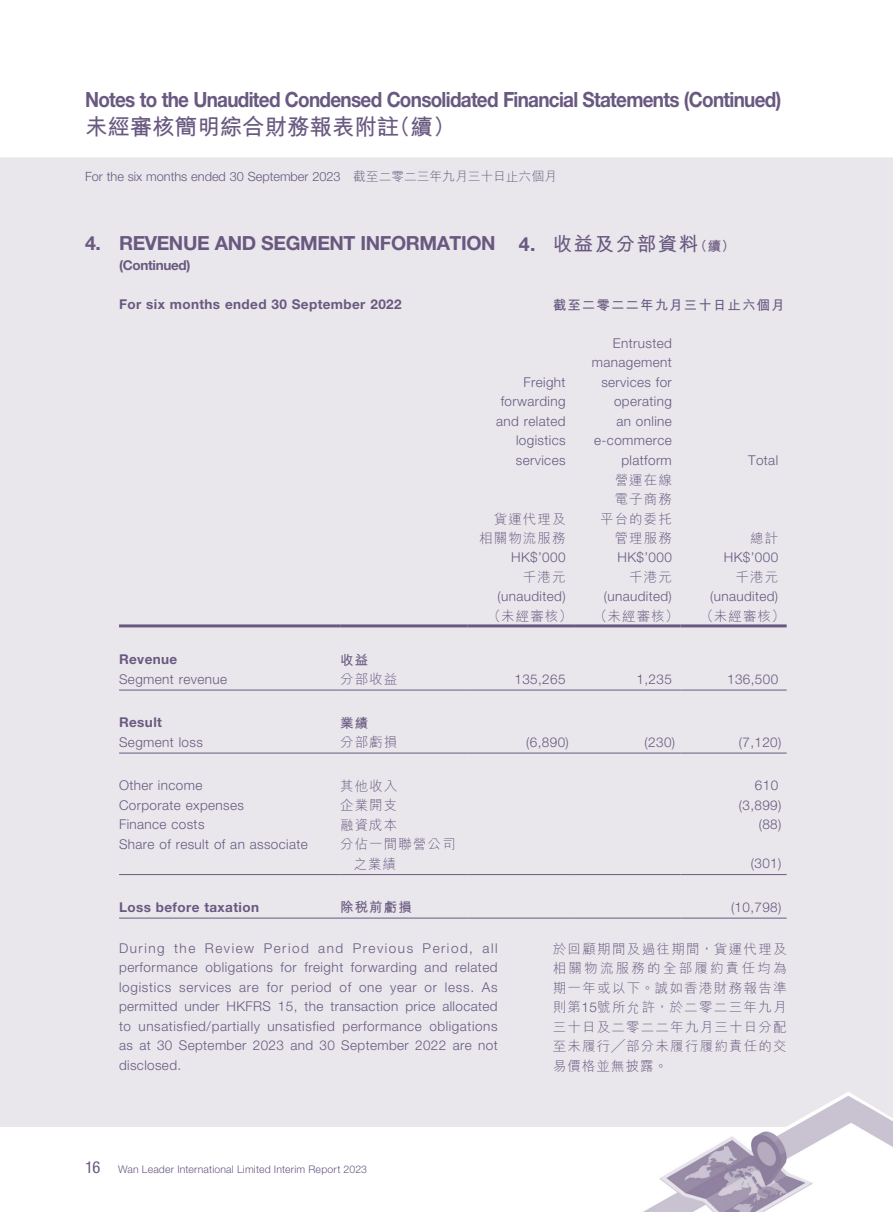
<style>
.page{position:relative;width:893px;height:1212px;background:#fff}
.page>*{position:absolute;margin:0;border:0;box-sizing:border-box;transform-origin:0 0}
.t1{font:700 22.5px "M Hei HK";color:#695980}
.t2{font:700 21px "Helvetica Neue LT Std";letter-spacing:-.035em;color:#695980;scale:.9 1}
.t3{font:700 19.5px "Helvetica Neue LT Std";letter-spacing:-.02em;color:#695980}
.t4{font:700 19.5px "M Hei HK";letter-spacing:.08em;color:#695980}
.t5{font:300 13.5px/19.5px "Helvetica Neue LT Std";letter-spacing:.03em;color:#695980;text-align:right}
.t6{font:300 13.5px/19.5px "M Hei HK";letter-spacing:.08em;color:#695980;text-align:right}
.t7{font:700 13.5px "Helvetica Neue LT Std";letter-spacing:.03em;color:#695980}
.t8{font:700 13.5px "M Hei HK";letter-spacing:.08em;color:#695980}
.t9{font:700 13.5px "Helvetica Neue LT Std";letter-spacing:-.02em;color:#695980}
.t10{font:300 12.75px "Helvetica Neue LT Std";color:#695980}
.t11{font:300 10.5px "Helvetica Neue LT Std";letter-spacing:.015em;color:#695980}
.s1{font-family:"M Hei HK"}
.s2{font-family:"Helvetica Neue LT Std"}
.s3{font-size:13.5px}
.s4{font-weight:400;font-stretch:condensed;font-size:16.5px}
</style>
<div class="page">
<img style="left:643px;top:1127px;width:250px;height:85px">
<div style="left:0;top:157px;width:893px;height:970px;background:#e9e7ec"></div>
<hr style="left:119px;top:624px;width:221px;height:3px;background:#695980">
<hr style="left:340px;top:624px;width:128px;height:3px;background:#695980">
<hr style="left:468px;top:624px;width:106px;height:3px;background:#695980">
<hr style="left:574px;top:624px;width:106px;height:3px;background:#695980">
<hr style="left:680px;top:624px;width:107px;height:3px;background:#695980">
<hr style="left:119px;top:690px;width:221px;height:1px;background:#695980">
<hr style="left:340px;top:690px;width:128px;height:1px;background:#695980">
<hr style="left:468px;top:690px;width:106px;height:1px;background:#695980">
<hr style="left:574px;top:690px;width:106px;height:1px;background:#695980">
<hr style="left:680px;top:690px;width:107px;height:1px;background:#695980">
<hr style="left:119px;top:753px;width:221px;height:1px;background:#695980">
<hr style="left:340px;top:753px;width:128px;height:1px;background:#695980">
<hr style="left:468px;top:753px;width:106px;height:1px;background:#695980">
<hr style="left:574px;top:753px;width:106px;height:1px;background:#695980">
<hr style="left:680px;top:753px;width:107px;height:1px;background:#695980">
<hr style="left:119px;top:874px;width:221px;height:1px;background:#695980">
<hr style="left:340px;top:874px;width:128px;height:1px;background:#695980">
<hr style="left:468px;top:874px;width:106px;height:1px;background:#695980">
<hr style="left:574px;top:874px;width:106px;height:1px;background:#695980">
<hr style="left:680px;top:874px;width:107px;height:1px;background:#695980">
<hr style="left:119px;top:918px;width:221px;height:1px;background:#695980">
<hr style="left:340px;top:918px;width:128px;height:1px;background:#695980">
<hr style="left:468px;top:918px;width:106px;height:1px;background:#695980">
<hr style="left:574px;top:918px;width:106px;height:1px;background:#695980">
<hr style="left:680px;top:918px;width:107px;height:1px;background:#695980">
<h2 class="t2" style="left:85px;top:86px;width:775px">Notes to the Unaudited Condensed Consolidated Financial Statements (Continued)</h2>
<h1 class="t1" style="left:85px;top:111px;width:372px">未經審核簡明綜合財務報表附註（續）</h1>
<p class="t10" style="left:85px;top:169px;width:473px">For the six months ended 30 September 2023 <span class="s1">截至二零二三年九月三十日止六個月</span></p>
<h3 class="t3" style="left:85px;top:231px;width:412px">4. REVENUE AND SEGMENT INFORMATION</h3>
<p class="t9" style="left:119px;top:256px;width:73px">(Continued)</p>
<p class="t7" style="left:119px;top:295px;width:284px">For six months ended 30 September 2022</p>
<h3 class="t4" style="left:519px;top:230px;width:218px"><span class="s2">4.</span> 收益及分部資料<span class="s3">（續）</span></h3>
<p class="t8" style="left:553px;top:295px;width:233px">截至二零二二年九月三十日止六個月</p>
<p class="t5" style="left:496px;top:372px;width:71px">Freight forwarding and related logistics services</p>
<p class="t6" style="left:479px;top:509px;width:88px">貨運代理及相關物流服務</p>
<p class="t5" style="left:592px;top:333px;width:81px">Entrusted management services for operating<br>an online e-commerce platform</p>
<p class="t6" style="left:600px;top:470px;width:73px">營運在線電子商務平台的委托管理服務</p>
<p class="t5" style="left:748px;top:450px;width:32px">Total</p>
<p class="t6" style="left:750px;top:528px;width:30px">總計</p>
<p class="t5" style="left:511px;top:547px;width:56px">HK$’000</p>
<p class="t5" style="left:618px;top:547px;width:56px">HK$’000</p>
<p class="t5" style="left:724px;top:547px;width:56px">HK$’000</p>
<p class="t6" style="left:523px;top:567px;width:44px">千港元</p>
<p class="t6" style="left:629px;top:567px;width:44px">千港元</p>
<p class="t6" style="left:736px;top:567px;width:44px">千港元</p>
<p class="t5" style="left:498px;top:586px;width:70px">(unaudited)</p>
<p class="t5" style="left:604px;top:586px;width:70px">(unaudited)</p>
<p class="t5" style="left:710px;top:586px;width:70px">(unaudited)</p>
<p class="t6" style="left:487px;top:606px;width:86px">（未經審核）</p>
<p class="t6" style="left:594px;top:606px;width:86px">（未經審核）</p>
<p class="t6" style="left:700px;top:606px;width:86px">（未經審核）</p>
<p class="t7" style="left:119px;top:651px;width:60px">Revenue</p>
<p class="t8" style="left:340px;top:650px;width:30px">收益</p>
<p class="t5" style="left:119px;top:669px;width:109px">Segment revenue</p>
<p class="t6" style="left:340px;top:669px;width:59px">分部收益</p>
<p class="t5" style="left:514px;top:669px;width:53px">135,265</p>
<p class="t5" style="left:637px;top:669px;width:37px">1,235</p>
<p class="t5" style="left:727px;top:669px;width:53px">136,500</p>
<p class="t7" style="left:119px;top:714px;width:44px">Result</p>
<p class="t8" style="left:340px;top:713px;width:30px">業績</p>
<p class="t5" style="left:119px;top:732px;width:85px">Segment loss</p>
<p class="t6" style="left:340px;top:732px;width:59px">分部虧損</p>
<p class="t5" style="left:526px;top:732px;width:44px">(6,890)</p>
<p class="t5" style="left:645px;top:732px;width:32px">(230)</p>
<p class="t5" style="left:739px;top:732px;width:44px">(7,120)</p>
<p class="t5" style="left:119px;top:775px;width:85px">Other income</p>
<p class="t6" style="left:340px;top:776px;width:59px">其他收入</p>
<p class="t5" style="left:755px;top:775px;width:25px">610</p>
<p class="t5" style="left:119px;top:795px;width:126px">Corporate expenses</p>
<p class="t6" style="left:340px;top:795px;width:59px">企業開支</p>
<p class="t5" style="left:739px;top:795px;width:44px">(3,899)</p>
<p class="t5" style="left:119px;top:814px;width:87px">Finance costs</p>
<p class="t6" style="left:340px;top:815px;width:59px">融資成本</p>
<p class="t5" style="left:759px;top:814px;width:24px">(88)</p>
<p class="t5" style="left:119px;top:834px;width:190px">Share of result of an associate</p>
<p class="t6" style="left:354px;top:834px;width:103px;text-align:left;text-indent:-14px">分佔一間聯營公司之業績</p>
<p class="t5" style="left:751px;top:853px;width:32px">(301)</p>
<p class="t7" style="left:119px;top:898px;width:141px">Loss before taxation</p>
<p class="t8" style="left:340px;top:897px;width:73px">除稅前虧損</p>
<p class="t5" style="left:731px;top:897px;width:52px">(10,798)</p>
<p class="t5" style="left:119px;top:938px;width:380px;text-align:justify">During the Review Period and Previous Period, all performance obligations for freight forwarding and related logistics services are for period of one year or less. As permitted under HKFRS 15, the transaction price allocated to unsatisfied/partially unsatisfied performance obligations as at 30 September 2023 and 30 September 2022 are not disclosed.</p>
<p class="t6" style="left:553px;top:938px;width:235px;text-align:justify">於回顧期間及過往期間，貨運代理及相關物流服務的全部履約責任均為期一年或以下。誠如香港財務報告準則第<span class="s2">15</span>號所允許，於二零二三年九月三十日及二零二二年九月三十日分配至未履行╱部分未履行履約責任的交易價格並無披露。</p>
<p class="t11" style="left:85px;top:1162px;width:283px"><span class="s4">16</span> Wan Leader International Limited Interim Report 2023</p>
</div>
